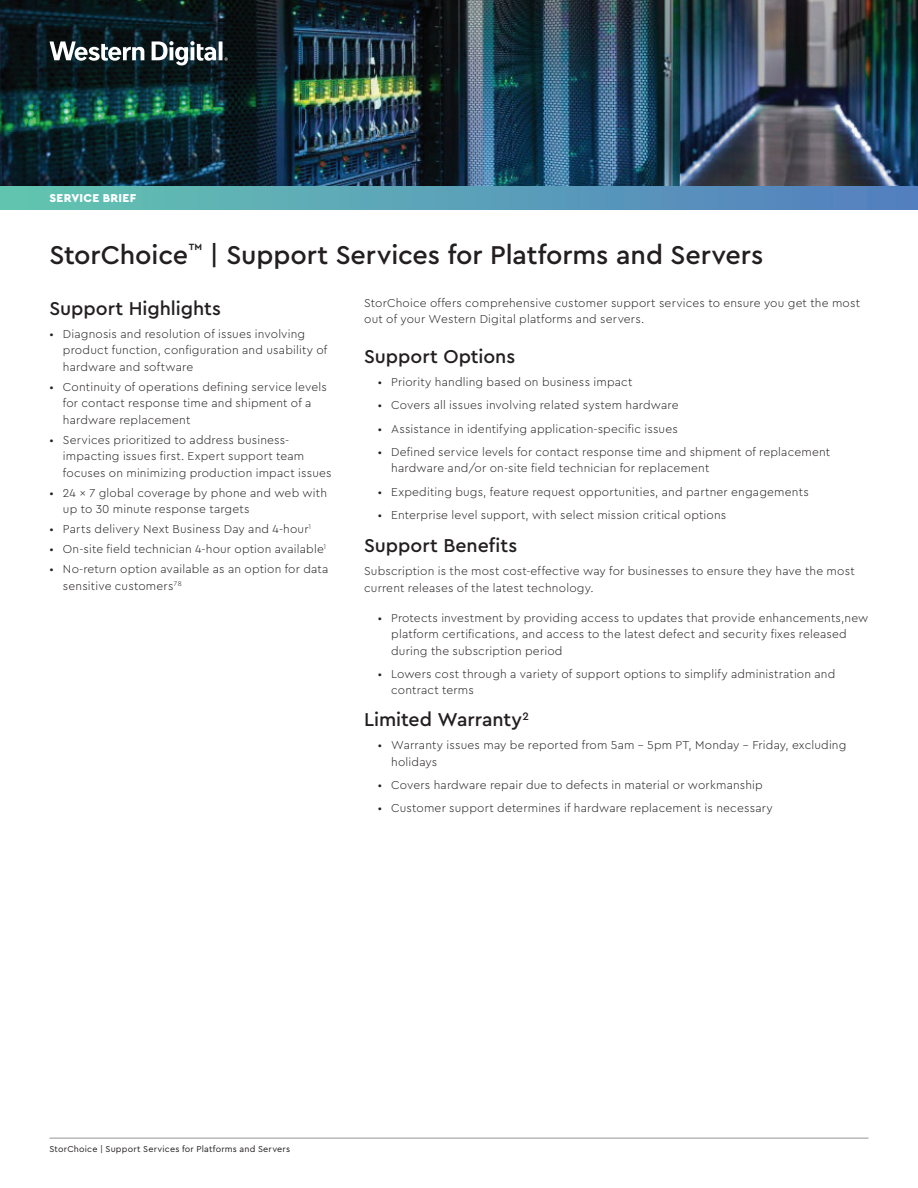
<style>
.page{position:relative;width:918px;height:1188px;background:#fff}
.page>*{position:absolute;margin:0;border:0;box-sizing:border-box;transform-origin:0 0}
.t1{font:500 27px "Cera PRO";letter-spacing:-.005em;color:#231f20}
.t2{font:500 19.5px "Cera PRO";color:#231f20}
.t3{font:300 12px/16.5px "Cera PRO";letter-spacing:.015em;color:#231f20}
.t4{font:900 12px "Cera PRO";letter-spacing:.02em;color:#fff}
.t5{font:9px "Cera PRO";letter-spacing:.025em;color:#231f20}
</style>
<div class="page">
<img style="left:0;top:0;width:918px;height:187px">
<div style="left:0;top:187px;width:918px;height:23px;background:linear-gradient(to right,#63c5b0,#547ec0)"></div>
<hr style="left:49px;top:1138px;width:820px;height:1px;background:#939598">
<svg style="left:49px;top:41px;width:95px;height:20px"></svg>
<svg style="left:152px;top:41px;width:76px;height:24px"></svg>
<p class="t4" style="left:50px;top:190px;width:88px">SERVICE BRIEF</p>
<h1 class="t1" style="left:49px;top:237px;width:715px">StorChoice<sup>™</sup> | Support Services for Platforms and Servers</h1>
<h2 class="t2" style="left:49px;top:296px;width:173px">Support Highlights</h2>
<p class="t3" style="left:63px;top:325px;width:266px;text-indent:-14px">• Diagnosis and resolution of issues involving product function, configuration and usability of hardware and software</p>
<p class="t3" style="left:63px;top:378px;width:265px;text-indent:-14px">• Continuity of operations defining service levels for contact response time and shipment of a hardware replacement</p>
<p class="t3" style="left:63px;top:431px;width:270px;text-indent:-14px">• Services prioritized to address business&shy;impacting issues first. Expert support team focuses on minimizing production impact issues</p>
<p class="t3" style="left:63px;top:484px;width:266px;text-indent:-14px">• 24 x 7 global coverage by phone and web with up to 30 minute response targets</p>
<p class="t3" style="left:49px;top:520px;width:263px">• Parts delivery Next Business Day and 4-hour<sup>1</sup></p>
<p class="t3" style="left:49px;top:540px;width:278px">• On-site field technician 4-hour option available<sup>1</sup></p>
<p class="t3" style="left:63px;top:560px;width:267px;text-indent:-14px">• No-return option available as an option for data sensitive customers<sup>78</sup></p>
<p class="t3" style="left:364px;top:294px;width:497px">StorChoice offers comprehensive customer support services to ensure you get the most out of your Western Digital platforms and servers.</p>
<h2 class="t2" style="left:364px;top:344px;width:153px">Support Options</h2>
<p class="t3" style="left:378px;top:373px;width:256px">• Priority handling based on business impact</p>
<p class="t3" style="left:378px;top:397px;width:302px">• Covers all issues involving related system hardware</p>
<p class="t3" style="left:378px;top:420px;width:302px">• Assistance in identifying application-specific issues</p>
<p class="t3" style="left:391px;top:443px;width:441px;text-indent:-13px">• Defined service levels for contact response time and shipment of replacement hardware and/or on-site field technician for replacement</p>
<p class="t3" style="left:378px;top:483px;width:433px">• Expediting bugs, feature request opportunities, and partner engagements</p>
<p class="t3" style="left:378px;top:506px;width:350px">• Enterprise level support, with select mission critical options</p>
<h2 class="t2" style="left:364px;top:532px;width:155px">Support Benefits</h2>
<p class="t3" style="left:364px;top:562px;width:492px">Subscription is the most cost-effective way for businesses to ensure they have the most current releases of the latest technology.</p>
<p class="t3" style="left:391px;top:609px;width:479px;text-indent:-13px">• Protects investment by providing access to updates that provide enhancements,new platform certifications, and access to the latest defect and security fixes released during the subscription period</p>
<p class="t3" style="left:391px;top:665px;width:446px;text-indent:-13px">• Lowers cost through a variety of support options to simplify administration and contract terms</p>
<h2 class="t2" style="left:364px;top:706px;width:166px">Limited Warranty<sup>2</sup></h2>
<p class="t3" style="left:391px;top:736px;width:457px;text-indent:-13px">• Warranty issues may be reported from 5am – 5pm PT, Monday - Friday, excluding holidays</p>
<p class="t3" style="left:378px;top:776px;width:387px">• Covers hardware repair due to defects in material or workmanship</p>
<p class="t3" style="left:378px;top:799px;width:397px">• Customer support determines if hardware replacement is necessary</p>
<p class="t5" style="left:49px;top:1143px;width:242px">StorChoice | Support Services for Platforms and Servers</p>
</div>
